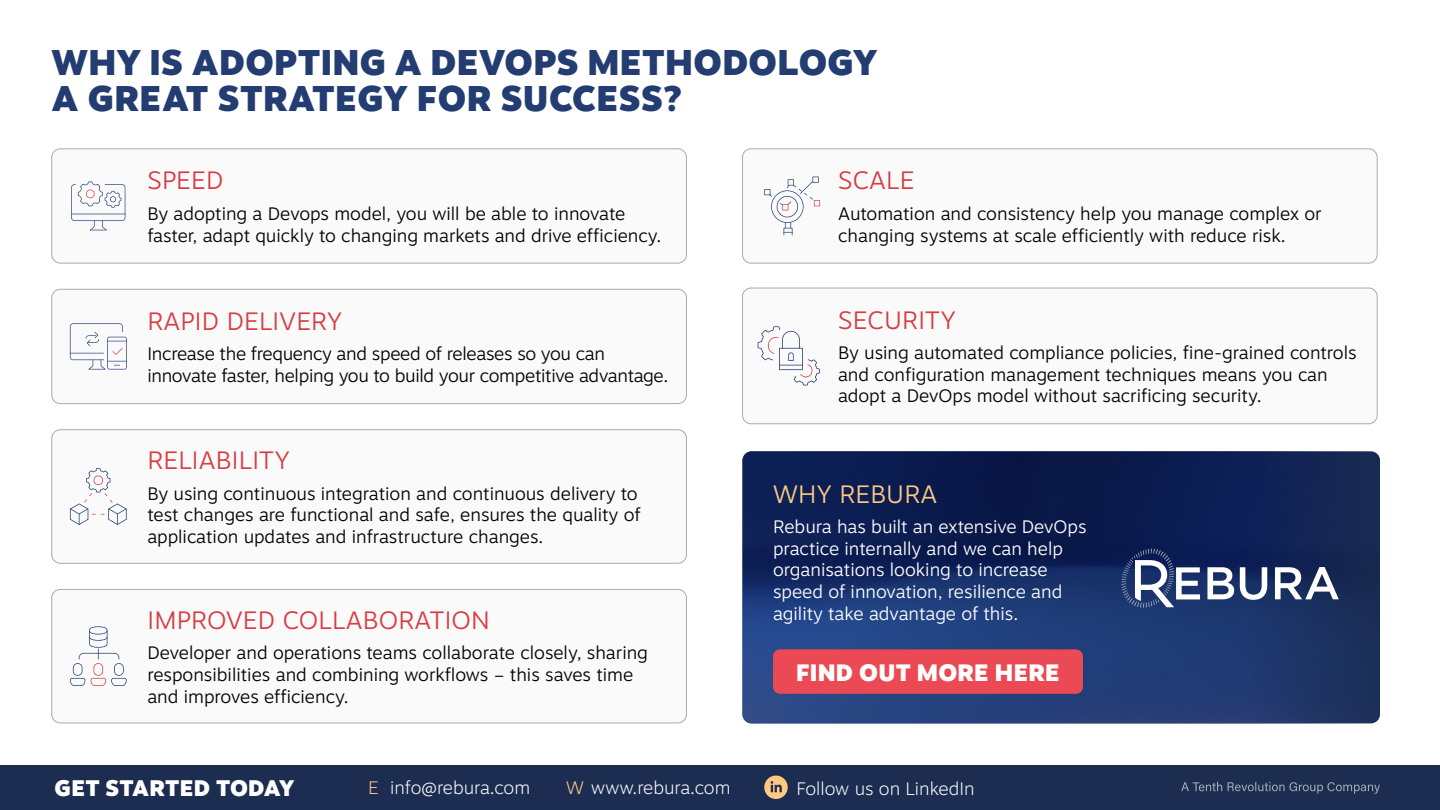
<style>
.page{position:relative;width:1440px;height:810px;background:#fff}
.page>*{position:absolute;margin:0;border:0;box-sizing:border-box;transform-origin:0 0}
.t1{font:900 35.7px/35.8px "Motiva Sans";letter-spacing:.01em;color:#233d73}
.t2{font:300 25.05px "Motiva Sans";letter-spacing:.01em;color:#d83c41}
.t3{font:300 25.05px "Motiva Sans";letter-spacing:.01em;color:#ffc983}
.t4{font:900 23.7px "Motiva Sans";letter-spacing:.01em;color:#fff}
.t5{font:900 22.5px "Motiva Sans";letter-spacing:.01em;color:#fff}
.t6{font:300 18px/21.6px "Motiva Sans";color:#000}
.t7{font:300 18px/21.6px "Motiva Sans";color:#fff}
.t8{font:100 18px "Motiva Sans";color:#fff}
.s1{color:#ffc983}
</style>
<div class="page">
<img style="left:742px;top:451px;width:638px;height:272px">
<div style="left:0;top:765px;width:1440px;height:45px;background:#1c2d51"></div>
<svg style="left:764px;top:776px;width:24px;height:23px"></svg>
<svg style="left:1181px;top:782px;width:199px;height:12px"></svg>
<div style="left:742px;top:149px;width:635px;height:114px;background:#fafafb;border-radius:9px"></div>
<div style="left:742px;top:148px;width:636px;height:116px;border:1px solid #a2acb5;border-radius:9px"></div>
<div style="left:52px;top:589px;width:634px;height:134px;background:#fafafb;border-radius:9px"></div>
<div style="left:51px;top:589px;width:636px;height:134px;border:1px solid #a2acb5;border-radius:9px"></div>
<div style="left:52px;top:149px;width:634px;height:114px;background:#fafafb;border-radius:9px"></div>
<div style="left:51px;top:148px;width:636px;height:116px;border:1px solid #a2acb5;border-radius:9px"></div>
<div style="left:52px;top:289px;width:634px;height:115px;background:#fafafb;border-radius:9px"></div>
<div style="left:51px;top:289px;width:636px;height:115px;border:1px solid #a2acb5;border-radius:9px"></div>
<div style="left:52px;top:430px;width:634px;height:133px;background:#fafafb;border-radius:9px"></div>
<div style="left:51px;top:429px;width:636px;height:135px;border:1px solid #a2acb5;border-radius:9px"></div>
<div style="left:742px;top:288px;width:635px;height:136px;background:#fafafb;border-radius:9px"></div>
<div style="left:742px;top:288px;width:636px;height:136px;border:1px solid #a2acb5;border-radius:9px"></div>
<div style="left:773px;top:649px;width:310px;height:45px;background:#eb4a54;border-radius:7px"></div>
<svg style="left:764px;top:177px;width:56px;height:58px"></svg>
<svg style="left:1207px;top:567px;width:27px;height:32px"></svg>
<svg style="left:1240px;top:567px;width:27px;height:33px"></svg>
<svg style="left:1275px;top:567px;width:64px;height:32px"></svg>
<svg style="left:1121px;top:549px;width:79px;height:59px"></svg>
<svg style="left:71px;top:182px;width:54px;height:49px"></svg>
<svg style="left:70px;top:323px;width:57px;height:47px"></svg>
<svg style="left:70px;top:468px;width:57px;height:57px"></svg>
<svg style="left:70px;top:626px;width:57px;height:60px"></svg>
<svg style="left:758px;top:326px;width:62px;height:59px"></svg>
<h1 class="t1" style="left:52px;top:44px;width:827px">WHY IS ADOPTING A DEVOPS METHODOLOGY<br>A GREAT STRATEGY FOR SUCCESS?</h1>
<h2 class="t2" style="left:148px;top:162px;width:77px">SPEED</h2>
<p class="t6" style="left:147px;top:202px;width:516px">By adopting a Devops model, you will be able to innovate faster, adapt quickly to changing markets and drive efficiency.</p>
<h2 class="t2" style="left:148px;top:303px;width:196px">RAPID DELIVERY</h2>
<p class="t6" style="left:147px;top:343px;width:523px">Increase the frequency and speed of releases so you can innovate faster, helping you to build your competitive advantage.</p>
<h2 class="t2" style="left:148px;top:442px;width:144px">RELIABILITY</h2>
<p class="t6" style="left:147px;top:482px;width:495px">By using continuous integration and continuous delivery to test changes are functional and safe, ensures the quality of application updates and infrastructure changes.</p>
<h2 class="t2" style="left:148px;top:602px;width:344px">IMPROVED COLLABORATION</h2>
<p class="t6" style="left:147px;top:642px;width:502px">Developer and operations teams collaborate closely, sharing responsibilities and combining workflows – this saves time and improves efficiency.</p>
<h2 class="t2" style="left:838px;top:162px;width:78px">SCALE</h2>
<p class="t6" style="left:838px;top:202px;width:485px">Automation and consistency help you manage complex or changing systems at scale efficiently with reduce risk.</p>
<h2 class="t2" style="left:838px;top:301px;width:119px">SECURITY</h2>
<p class="t6" style="left:838px;top:342px;width:520px">By using automated compliance policies, fine-grained controls and configuration management techniques means you can adopt a DevOps model without sacrificing security.</p>
<h2 class="t3" style="left:773px;top:475px;width:166px">WHY REBURA</h2>
<p class="t7" style="left:773px;top:516px;width:315px">Rebura has built an extensive DevOps practice internally and we can help organisations looking to increase speed of innovation, resilience and agility take advantage of this.</p>
<h3 class="t4" style="left:796px;top:655px;width:265px">FIND OUT MORE HERE</h3>
<p class="t5" style="left:55px;top:772px;width:241px">GET STARTED TODAY</p>
<p class="t8" style="left:368px;top:775px;width:163px"><span class="s1">E</span> info@rebura.com</p>
<p class="t8" style="left:566px;top:775px;width:166px"><span class="s1">W</span> www.rebura.com</p>
<p class="t8" style="left:797px;top:775px;width:180px">Follow us on LinkedIn</p>
</div>
